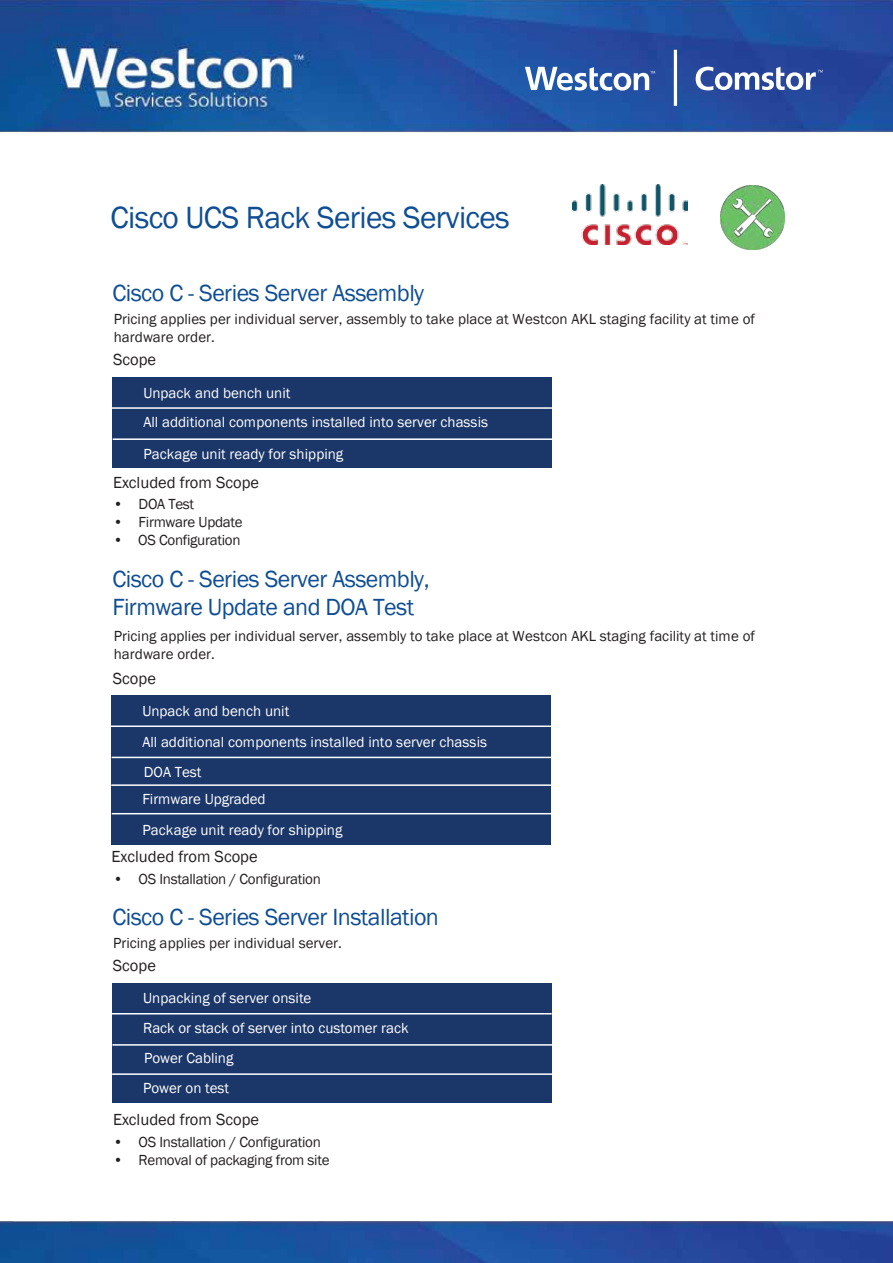
<style>
.page{position:relative;width:893px;height:1263px;background:#fff}
.page>*{position:absolute;margin:0;border:0;box-sizing:border-box;transform-origin:0 0}
.t1{font:31.5px "Franklin Gothic";letter-spacing:-.02em;color:#0f4e94}
.t2{font:24px/28.8px "Franklin Gothic";letter-spacing:-.02em;color:#0f4e94}
.t3{font:16.5px "Franklin Gothic";color:#231f20}
.t4{font:15px/18px "Franklin Gothic";letter-spacing:-.005em;color:#231f20}
.t5{font:15px/30.6px "Franklin Gothic";color:#fff}
</style>
<div class="page">
<img style="left:0;top:0;width:893px;height:133px">
<img style="left:0;top:1221px;width:893px;height:41px">
<svg style="left:696px;top:67px;width:127px;height:23px"></svg>
<svg style="left:525px;top:67px;width:130px;height:24px"></svg>
<hr style="left:674px;top:50px;width:3px;height:56px;background:#fff">
<img style="left:572px;top:185px;width:115px;height:59px">
<img style="left:721px;top:186px;width:63px;height:64px">
<div style="left:113px;top:377px;width:439px;height:90px;background:#1b3668"></div>
<hr style="left:112px;top:407px;width:440px;height:2px;background:#fff">
<hr style="left:113px;top:438px;width:443px;height:2px;background:#fff">
<div style="left:112px;top:695px;width:439px;height:150px;background:#1b3668"></div>
<hr style="left:111px;top:725px;width:440px;height:2px;background:#fff">
<hr style="left:112px;top:757px;width:443px;height:1px;background:#fff">
<hr style="left:111px;top:784px;width:441px;height:2px;background:#fff">
<hr style="left:112px;top:813px;width:440px;height:1px;background:#fff">
<div style="left:112px;top:983px;width:440px;height:119px;background:#1b3668"></div>
<hr style="left:111px;top:1013px;width:441px;height:1px;background:#fff">
<hr style="left:112px;top:1044px;width:443px;height:2px;background:#fff">
<hr style="left:112px;top:1073px;width:440px;height:2px;background:#fff">
<h1 class="t1" style="left:111px;top:197px;width:401px">Cisco UCS Rack Series Services</h1>
<h2 class="t2" style="left:112px;top:279px;width:313px">Cisco C - Series Server Assembly</h2>
<p class="t4" style="left:114px;top:310px;width:643px">Pricing applies per individual server, assembly to take place at Westcon AKL staging facility at time of hardware order.</p>
<p class="t3" style="left:113px;top:350px;width:45px">Scope</p>
<p class="t5" style="left:143px;top:378px;width:346px">Unpack and bench unit<br>All additional components installed into server chassis<br>Package unit ready for shipping</p>
<p class="t3" style="left:113px;top:473px;width:148px">Excluded from Scope</p>
<p class="t4" style="left:113px;top:495px;width:83px">• DOA Test</p>
<p class="t4" style="left:113px;top:513px;width:131px">• Firmware Update</p>
<p class="t4" style="left:113px;top:531px;width:129px">• OS Configuration</p>
<h2 class="t2" style="left:112px;top:565px;width:319px">Cisco C - Series Server Assembly,<br>Firmware Update and DOA Test</h2>
<p class="t4" style="left:114px;top:627px;width:643px">Pricing applies per individual server, assembly to take place at Westcon AKL staging facility at time of hardware order.</p>
<p class="t3" style="left:113px;top:668px;width:45px">Scope</p>
<p class="t5" style="left:142px;top:695px;width:346px;line-height:31.5px">Unpack and bench unit<br>All additional components installed into server chassis</p>
<p class="t5" style="left:144px;top:757px;width:59px">DOA Test</p>
<p class="t5" style="left:142px;top:784px;width:125px">Firmware Upgraded</p>
<p class="t5" style="left:143px;top:815px;width:201px">Package unit ready for shipping</p>
<p class="t3" style="left:112px;top:846px;width:148px">Excluded from Scope</p>
<p class="t4" style="left:113px;top:870px;width:209px">• OS Installation / Configuration</p>
<h2 class="t2" style="left:112px;top:903px;width:328px">Cisco C - Series Server Installation</h2>
<p class="t4" style="left:113px;top:934px;width:230px">Pricing applies per individual server.</p>
<p class="t3" style="left:113px;top:955px;width:45px">Scope</p>
<p class="t5" style="left:143px;top:983px;width:267px;line-height:30px">Unpacking of server onsite<br>Rack or stack of server into customer rack</p>
<p class="t5" style="left:144px;top:1043px;width:91px">Power Cabling</p>
<p class="t5" style="left:143px;top:1073px;width:87px">Power on test</p>
<p class="t3" style="left:113px;top:1109px;width:148px">Excluded from Scope</p>
<p class="t4" style="left:113px;top:1133px;width:209px">• OS Installation / Configuration</p>
<p class="t4" style="left:113px;top:1151px;width:218px">• Removal of packaging from site</p>
</div>
